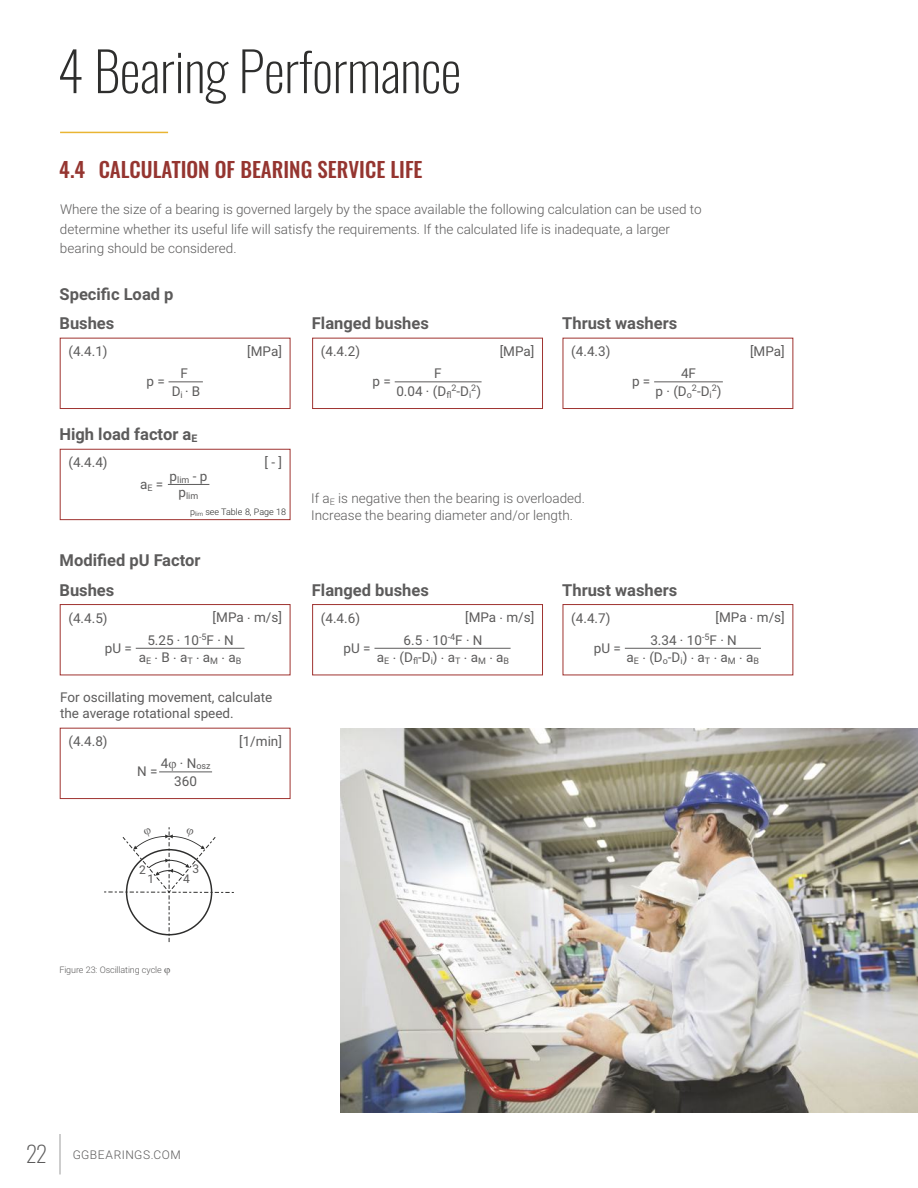
<style>
.page{position:relative;width:918px;height:1188px;background:#fff}
.page>*{position:absolute;margin:0;border:0;box-sizing:border-box;transform-origin:0 0}
.t1{font:200 54px "Oswald";letter-spacing:-.01em;color:#2e2e2d}
.t2{font:500 21px "Oswald";color:#953530}
.t3{font:700 16.5px "Roboto";color:#5c5b5b}
.t4{font:13.5px/16.2px "Roboto";color:#5c5b5b}
.t5{font:300 13.5px/19.5px "Roboto";color:#5c5b5b}
.t6{font:300 12px "Roboto";letter-spacing:.04em;color:#5c5b5b}
.t7{font:12px "Roboto";color:#5c5b5b}
.t8{font:300 9px "Roboto";letter-spacing:-.01em;color:#5c5b5b}
.t9{font:9px "Roboto";color:#5c5b5b}
.t10{font:300 9px "Roboto";color:#252624}
.s1{font-size:13.5px}
.s2{font-family:"Oswald";font-weight:200;font-size:22.5px}
</style>
<div class="page">
<hr style="left:60px;top:1134px;width:1px;height:40px;background:#9c9c9c">
<div style="left:60px;top:338px;width:230px;height:71px;border:1px solid #9f3330"></div>
<div style="left:60px;top:728px;width:230px;height:71px;border:1px solid #9f3330"></div>
<hr style="left:169px;top:381px;width:34px;height:1px;background:#5c5b5b">
<hr style="left:159px;top:771px;width:53px;height:1px;background:#5c5b5b">
<div style="left:60px;top:604px;width:230px;height:71px;border:1px solid #9f3330"></div>
<div style="left:312px;top:604px;width:231px;height:71px;border:1px solid #9f3330"></div>
<div style="left:563px;top:604px;width:230px;height:71px;border:1px solid #9f3330"></div>
<hr style="left:136px;top:648px;width:108px;height:1px;background:#5c5b5b">
<hr style="left:374px;top:648px;width:137px;height:1px;background:#5c5b5b">
<hr style="left:625px;top:648px;width:136px;height:1px;background:#5c5b5b">
<div style="left:60px;top:449px;width:230px;height:71px;border:1px solid #9f3330"></div>
<hr style="left:168px;top:484px;width:41px;height:1px;background:#5c5b5b">
<div style="left:563px;top:338px;width:230px;height:71px;border:1px solid #9f3330"></div>
<hr style="left:654px;top:381px;width:69px;height:1px;background:#5c5b5b">
<div style="left:312px;top:338px;width:231px;height:71px;border:1px solid #9f3330"></div>
<hr style="left:395px;top:381px;width:87px;height:1px;background:#5c5b5b">
<img style="left:340px;top:728px;width:578px;height:385px">
<hr style="left:60px;top:132px;width:108px;height:1px;background:#e9b533">
<svg style="left:104px;top:827px;width:130px;height:116px"></svg>
<h1 class="t1" style="left:57px;top:34px;width:406px">4 Bearing Performance</h1>
<h2 class="t2" style="left:59px;top:155px;width:365px">4.4 CALCULATION OF BEARING SERVICE LIFE</h2>
<p class="t5" style="left:60px;top:201px;width:643px">Where the size of a bearing is governed largely by the space available the following calculation can be used to determine whether its useful life will satisfy the requirements. If the calculated life is inadequate, a larger bearing should be considered.</p>
<p class="t3" style="left:60px;top:282px;width:115px">Specific Load p</p>
<p class="t3" style="left:59px;top:312px;width:56px">Bushes</p>
<p class="t4" style="left:68px;top:345px;width:41px">(4.4.1)</p>
<p class="t4" style="left:146px;top:375px;width:20px">p =</p>
<p class="t4" style="left:181px;top:367px;width:9px">F</p>
<p class="t4" style="left:172px;top:384px;width:30px">D<sub>i</sub> . B</p>
<p class="t4" style="left:247px;top:344px;width:36px">[MPa]</p>
<p class="t3" style="left:59px;top:423px;width:139px">High load factor a<sub>E</sub></p>
<p class="t4" style="left:170px;top:469px;width:39px">p<sub>lim</sub> - p</p>
<p class="t9" style="left:179px;top:492px;width:21px"><sup>p</sup>lim</p>
<p class="t4" style="left:68px;top:456px;width:41px">(4.4.4)</p>
<p class="t4" style="left:264px;top:455px;width:19px">[ - ]</p>
<p class="t4" style="left:140px;top:477px;width:25px">a<sub>E</sub> =</p>
<p class="t10" style="left:190px;top:508px;width:97px">p<sub>lim</sub> see Table 8, Page 18</p>
<p class="t3" style="left:60px;top:549px;width:142px">Modified pU Factor</p>
<p class="t3" style="left:312px;top:312px;width:118px">Flanged bushes</p>
<p class="t3" style="left:562px;top:312px;width:117px">Thrust washers</p>
<p class="t4" style="left:321px;top:345px;width:41px">(4.4.2)</p>
<p class="t4" style="left:500px;top:344px;width:36px">[MPa]</p>
<p class="t4" style="left:571px;top:345px;width:41px">(4.4.3)</p>
<p class="t4" style="left:750px;top:344px;width:36px">[MPa]</p>
<p class="t4" style="left:434px;top:367px;width:9px">F</p>
<p class="t4" style="left:373px;top:375px;width:20px">p =</p>
<p class="t9" style="left:451px;top:384px;width:7px">2</p>
<p class="t9" style="left:471px;top:384px;width:7px">2</p>
<p class="t4" style="left:396px;top:384px;width:86px">0.04 (D<sub>fl</sub> -D<sub>i</sub> )</p>
<p class="t4" style="left:426px;top:381px;width:5px">.</p>
<p class="t4" style="left:681px;top:367px;width:17px">4F</p>
<p class="t4" style="left:632px;top:375px;width:20px">p =</p>
<p class="t9" style="left:692px;top:384px;width:7px">2</p>
<p class="t9" style="left:712px;top:384px;width:7px">2</p>
<p class="t4" style="left:656px;top:384px;width:67px">p (D<sub>o</sub> -D<sub>i</sub> )</p>
<p class="t4" style="left:666px;top:381px;width:5px">.</p>
<p class="t5" style="left:311px;top:492px;width:275px;line-height:16.2px">If a<sub>E</sub> is negative then the bearing is overloaded.<br>Increase the bearing diameter and/or length.</p>
<p class="t3" style="left:59px;top:578px;width:56px">Bushes</p>
<p class="t3" style="left:312px;top:578px;width:118px">Flanged bushes</p>
<p class="t3" style="left:562px;top:578px;width:117px">Thrust washers</p>
<p class="t4" style="left:147px;top:633px;width:88px">5.25 . 10 F N</p>
<p class="t4" style="left:213px;top:611px;width:71px">[MPa m/s]</p>
<p class="t4" style="left:500px;top:607px;width:5px">.</p>
<p class="t4" style="left:465px;top:611px;width:71px">[MPa m/s]</p>
<p class="t4" style="left:750px;top:607px;width:5px">.</p>
<p class="t4" style="left:715px;top:611px;width:71px">[MPa m/s]</p>
<p class="t4" style="left:68px;top:611px;width:41px">(4.4.5)</p>
<p class="t4" style="left:321px;top:611px;width:41px">(4.4.6)</p>
<p class="t4" style="left:571px;top:612px;width:41px">(4.4.7)</p>
<p class="t4" style="left:247px;top:607px;width:5px">.</p>
<p class="t9" style="left:199px;top:633px;width:23px">-5 <span class="s1">.</span></p>
<p class="t9" style="left:448px;top:633px;width:23px">-4 <span class="s1">.</span></p>
<p class="t9" style="left:702px;top:633px;width:23px">-5 <span class="s1">.</span></p>
<p class="t4" style="left:404px;top:633px;width:80px">6.5 . 10 F N</p>
<p class="t4" style="left:650px;top:633px;width:88px">3.34 . 10 F N</p>
<p class="t4" style="left:105px;top:641px;width:29px">pU =</p>
<p class="t4" style="left:344px;top:641px;width:29px">pU =</p>
<p class="t4" style="left:594px;top:641px;width:29px">pU =</p>
<p class="t4" style="left:384px;top:651px;width:126px"><sub>E</sub> (D<sub>fl</sub>-D<sub>i</sub>) a<sub>T</sub> a<sub>M</sub> a<sub>B</sub></p>
<p class="t4" style="left:634px;top:651px;width:126px"><sub>E</sub> (D<sub>o</sub>-D<sub>i</sub>) a<sub>T</sub> a<sub>M</sub> a<sub>B</sub></p>
<p class="t9" style="left:146px;top:657px;width:97px">E <sup>B</sup> <sup>a</sup>T <sup>a</sup>M <sup>a</sup>B</p>
<p class="t4" style="left:139px;top:647px;width:39px">a. .</p>
<p class="t4" style="left:196px;top:647px;width:5px">.</p>
<p class="t4" style="left:221px;top:647px;width:5px">.</p>
<p class="t4" style="left:377px;top:649px;width:21px">a .</p>
<p class="t4" style="left:441px;top:647px;width:5px">.</p>
<p class="t4" style="left:464px;top:647px;width:5px">.</p>
<p class="t4" style="left:489px;top:647px;width:5px">.</p>
<p class="t4" style="left:627px;top:649px;width:21px">a .</p>
<p class="t4" style="left:691px;top:647px;width:5px">.</p>
<p class="t4" style="left:714px;top:647px;width:5px">.</p>
<p class="t4" style="left:739px;top:647px;width:5px">.</p>
<p class="t4" style="left:60px;top:691px;width:214px">For oscillating movement, calculate the average rotational speed.</p>
<p class="t4" style="left:68px;top:735px;width:41px">(4.4.8)</p>
<p class="t4" style="left:161px;top:756px;width:51px">4 . N<sub>osz</sub></p>
<p class="t4" style="left:137px;top:765px;width:22px">N =</p>
<p class="t4" style="left:174px;top:774px;width:24px">360</p>
<p class="t4" style="left:239px;top:734px;width:44px">[1/min]</p>
<p class="t7" style="left:139px;top:865px;width:8px">2</p>
<p class="t7" style="left:193px;top:864px;width:8px">3</p>
<p class="t7" style="left:147px;top:874px;width:8px">1</p>
<p class="t7" style="left:183px;top:874px;width:8px">4</p>
<p class="t8" style="left:59px;top:966px;width:104px">Figure 23: Oscillating cycle</p>
<p class="t6" style="left:26px;top:1150px;width:156px"><span class="s2">22</span> GGBEARINGS.COM</p>
</div>
